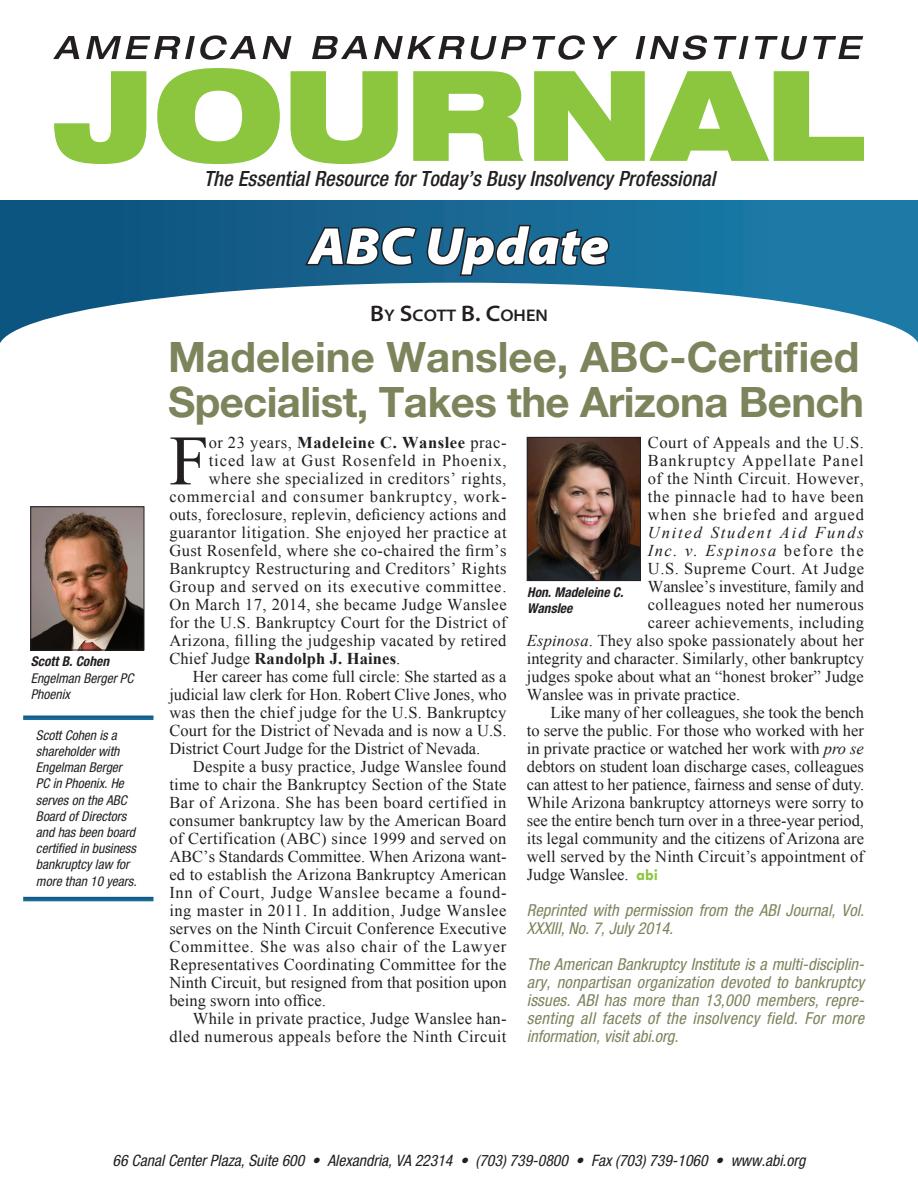
<style>
.page{position:relative;width:918px;height:1188px;background:#fff}
.page>*{position:absolute;margin:0;border:0;box-sizing:border-box;transform-origin:0 0}
.Body_text{font:70.8px "Times New Roman";color:#231f20}
.Page_Header{font:italic 900 semi-expanded 52.5px "Myriad Pro";color:#fff}
.Article_Headline_1{font:700 42px/45px "Helvetica Neue LT Std";letter-spacing:-.015em;color:#7c845c}
.t1{font:italic 500 condensed 21px "Helvetica Neue LT Std";letter-spacing:.005em;color:#231f20}
.Author_Name_-_Top_of{font:600 semi-expanded 16.8px "Myriad Pro";color:#231f20}
.Body_text-2{font:16.5px/18px "Times New Roman";letter-spacing:.025em;color:#231f20;text-align:justify}
.t2{font:italic condensed 16.5px/18px "Helvetica Neue";letter-spacing:.005em;color:#7c845c}
.Body_text-3{font:16.5px "Times New Roman";color:#231f20}
.Body_text-4{font:16.5px "Times New Roman";letter-spacing:.055em;color:#231f20}
.Body_text-5{font:16.5px "Times New Roman";letter-spacing:.005em;color:#231f20}
.Body_text-6{font:16.5px "Times New Roman";letter-spacing:.045em;color:#231f20}
.Body_text-7{font:700 16.5px "Times New Roman";letter-spacing:.035em;color:#231f20}
.Body_text-8{font:16.5px "Times New Roman";letter-spacing:-.01em;color:#231f20}
.Body_text-9{font:700 16.5px "Times New Roman";letter-spacing:.01em;color:#231f20}
.Body_text-10{font:16.5px "Times New Roman";letter-spacing:.07em;color:#231f20}
.Body_text-11{font:16.5px "Times New Roman";letter-spacing:.06em;color:#231f20}
.Body_text-12{font:italic 16.5px "Times New Roman";letter-spacing:.09em;color:#231f20}
.Body_text-13{font:italic 16.5px "Times New Roman";letter-spacing:.11em;color:#231f20}
.t3{font:italic condensed 15.75px "Helvetica Neue";color:#231f20}
.Author_Caption_2_Bio{font:italic condensed 13.5px/16.2px "Helvetica Neue";color:#231f20}
.Author_Caption_1{font:italic 700 condensed 13.5px "Helvetica Neue";color:#231f20}
.s1{font-size:22.5px}
.s2{font-weight:400}
.s3{font-style:normal}
.s4{font-style:italic}
.s5{font-family:"Tw Cen";font-weight:700;color:#8bc63e}
</style>
<div class="page">
<svg style="left:54px;top:71px;width:92px;height:93px"></svg>
<svg style="left:53px;top:36px;width:26px;height:23px"></svg>
<svg style="left:86px;top:35px;width:170px;height:25px"></svg>
<svg style="left:263px;top:36px;width:28px;height:23px"></svg>
<svg style="left:312px;top:36px;width:55px;height:23px"></svg>
<svg style="left:374px;top:36px;width:153px;height:24px"></svg>
<svg style="left:533px;top:35px;width:52px;height:25px"></svg>
<svg style="left:593px;top:36px;width:25px;height:23px"></svg>
<svg style="left:636px;top:35px;width:71px;height:25px"></svg>
<svg style="left:714px;top:36px;width:35px;height:23px"></svg>
<svg style="left:755px;top:36px;width:52px;height:24px"></svg>
<svg style="left:813px;top:36px;width:50px;height:23px"></svg>
<svg style="left:0;top:201px;width:918px;height:82px;background:#105e8a"></svg>
<svg style="left:0;top:283px;width:918px;height:60px"></svg>
<svg style="left:157px;top:68px;width:707px;height:449px"></svg>
<img style="left:32px;top:508px;width:110px;height:140px">
<div style="left:30px;top:506px;width:114px;height:144px;border:1px solid #231f20"></div>
<svg style="left:23px;top:716px;width:131px;height:4px"></svg>
<svg style="left:23px;top:897px;width:131px;height:4px"></svg>
<img style="left:529px;top:439px;width:110px;height:140px">
<div style="left:527px;top:437px;width:114px;height:144px;border:1px solid #231f20"></div>
<p class="Author_Caption_1" style="left:31px;top:654px;width:80px">Scott B. Cohen</p>
<p class="Author_Caption_2_Bio" style="left:31px;top:670px;width:104px">Engelman Berger PC</p>
<p class="Author_Caption_2_Bio" style="left:31px;top:686px;width:41px">Phoenix</p>
<p class="Author_Caption_2_Bio" style="left:36px;top:727px;width:102px">Scott Cohen is a shareholder with<br>Engelman Berger<br>PC in Phoenix. He serves on the ABC<br>Board of Directors and has been board certified in business bankruptcy law for more than 10 years.</p>
<p class="t1" style="left:204px;top:166px;width:513px">The Essential Resource for Today’s Busy Insolvency Professional</p>
<p class="Page_Header" style="left:309px;top:216px;width:302px">ABC Update</p>
<p class="Author_Name_-_Top_of" style="left:370px;top:306px;width:179px"><span class="s1">B</span>Y <span class="s1">S</span>COTT <span class="s1">B. C</span>OHEN</p>
<p class="Article_Headline_1" style="left:168px;top:334px;width:697px">Madeleine Wanslee, ABC-Certified<br>Specialist, Takes the Arizona Bench</p>
<p class="Body_text" style="left:169px;top:413px;width:41px">F</p>
<p class="Body_text-7" style="left:209px;top:431px;width:299px"><span class="s2">or 23 years,</span> Madeleine C. Wanslee <span class="s2">prac-</span></p>
<p class="Body_text-2" style="left:648px;top:434px;width:218px">Court of Appeals and the U.S.</p>
<p class="Body_text-10" style="left:648px;top:450px;width:217px">Bankruptcy Appellate Panel</p>
<p class="Body_text-2" style="left:648px;top:470px;width:218px">of the Ninth Circuit. However,</p>
<p class="Body_text-2" style="left:648px;top:488px;width:217px">the pinnacle had to have been</p>
<p class="Body_text-11" style="left:648px;top:504px;width:218px">when she briefed and argued</p>
<p class="Body_text-13" style="left:648px;top:522px;width:217px">United Student Aid Funds</p>
<p class="Body_text-12" style="left:648px;top:540px;width:218px">Inc. v. Espinosa <span class="s3">before the</span></p>
<p class="Body_text-2" style="left:648px;top:560px;width:218px">U.S. Supreme Court. At Judge</p>
<p class="Body_text-8" style="left:648px;top:576px;width:218px">Wanslee’s investiture, family and</p>
<p class="Body_text-2" style="left:648px;top:596px;width:218px">colleagues noted her numerous</p>
<p class="Body_text-2" style="left:648px;top:614px;width:218px">career achievements, including</p>
<p class="Body_text-2" style="left:527px;top:632px;width:339px"><span class="s4">Espinosa</span>. They also spoke passionately about her</p>
<p class="Body_text-3" style="left:527px;top:648px;width:339px">integrity and character. Similarly, other bankruptcy</p>
<p class="Body_text-5" style="left:527px;top:666px;width:339px">judges spoke about what an “honest broker” Judge</p>
<p class="Body_text-3" style="left:527px;top:684px;width:215px">Wanslee was in private practice.</p>
<p class="Body_text-2" style="left:527px;top:704px;width:339px;text-indent:24px">Like many of her colleagues, she took the bench to serve the public. For those who worked with her in private practice or watched her work with <span class="s4">pro se </span>debtors on student loan discharge cases, colleagues can attest to her patience, fairness and sense of duty.<br>While Arizona bankruptcy attorneys were sorry to see the entire bench turn over in a three-year period, its legal community and the citizens of Arizona are well served by the Ninth Circuit’s appointment of Judge Wanslee. <span class="s5">abi</span></p>
<p class="t2" style="left:527px;top:901px;width:339px">Reprinted with permission from the ABI Journal, Vol.<br>XXXIII, No. 7, July 2014.</p>
<p class="t2" style="left:527px;top:955px;width:339px">The American Bankruptcy Institute is a multi-disciplin&shy;ary, nonpartisan organization devoted to bankruptcy issues. ABI has more than 13,000 members, repre&shy;senting all facets of the insolvency field. For more information, visit abi.org.</p>
<p class="Body_text-4" style="left:209px;top:450px;width:299px">ticed law at Gust Rosenfeld in Phoenix,</p>
<p class="Body_text-2" style="left:209px;top:470px;width:299px">where she specialized in creditors’ rights,</p>
<p class="Body_text-4" style="left:169px;top:486px;width:339px">commercial and consumer bankruptcy, work-</p>
<p class="Body_text-2" style="left:169px;top:506px;width:338px">outs, foreclosure, replevin, deficiency actions and</p>
<p class="Body_text-2" style="left:169px;top:524px;width:339px">guarantor litigation. She enjoyed her practice at</p>
<p class="Body_text-2" style="left:169px;top:542px;width:339px">Gust Rosenfeld, where she co-chaired the firm’s</p>
<p class="Body_text-2" style="left:169px;top:560px;width:339px">Bankruptcy Restructuring and Creditors’ Rights</p>
<p class="Body_text-6" style="left:169px;top:576px;width:339px">Group and served on its executive committee.</p>
<p class="Body_text-2" style="left:169px;top:596px;width:339px">On March 17, 2014, she became Judge Wanslee</p>
<p class="Body_text-2" style="left:169px;top:614px;width:339px">for the U.S. Bankruptcy Court for the District of</p>
<p class="Body_text-2" style="left:169px;top:632px;width:339px">Arizona, filling the judgeship vacated by retired</p>
<p class="Body_text-9" style="left:169px;top:647px;width:233px"><span class="s2">Chief Judge</span> Randolph J. Haines<span class="s2">.</span></p>
<p class="Body_text-2" style="left:169px;top:668px;width:339px;text-indent:24px">Her career has come full circle: She started as a judicial law clerk for Hon. Robert Clive Jones, who was then the chief judge for the U.S. Bankruptcy Court for the District of Nevada and is now a U.S.<br>District Court Judge for the District of Nevada.</p>
<p class="Body_text-2" style="left:169px;top:758px;width:339px;text-indent:24px">Despite a busy practice, Judge Wanslee found time to chair the Bankruptcy Section of the State Bar of Arizona. She has been board certified in consumer bankruptcy law by the American Board of Certification (ABC) since 1999 and served on ABC’s Standards Committee. When Arizona want&shy;ed to establish the Arizona Bankruptcy American Inn of Court, Judge Wanslee became a found&shy;ing master in 2011. In addition, Judge Wanslee serves on the Ninth Circuit Conference Executive Committee. She was also chair of the Lawyer Representatives Coordinating Committee for the Ninth Circuit, but resigned from that position upon being sworn into office.</p>
<p class="Body_text-2" style="left:169px;top:1010px;width:339px;text-align:right">While in private practice, Judge Wanslee han&shy;dled numerous appeals before the Ninth Circuit</p>
<p class="Author_Caption_1" style="left:527px;top:584px;width:98px">Hon. Madeleine C.</p>
<p class="Author_Caption_1" style="left:527px;top:600px;width:47px">Wanslee</p>
<p class="t3" style="left:113px;top:1151px;width:694px">66 Canal Center Plaza, Suite 600 • Alexandria, VA 22314 • (703) 739-0800 • Fax (703) 739-1060 • www.abi.org</p>
</div>
